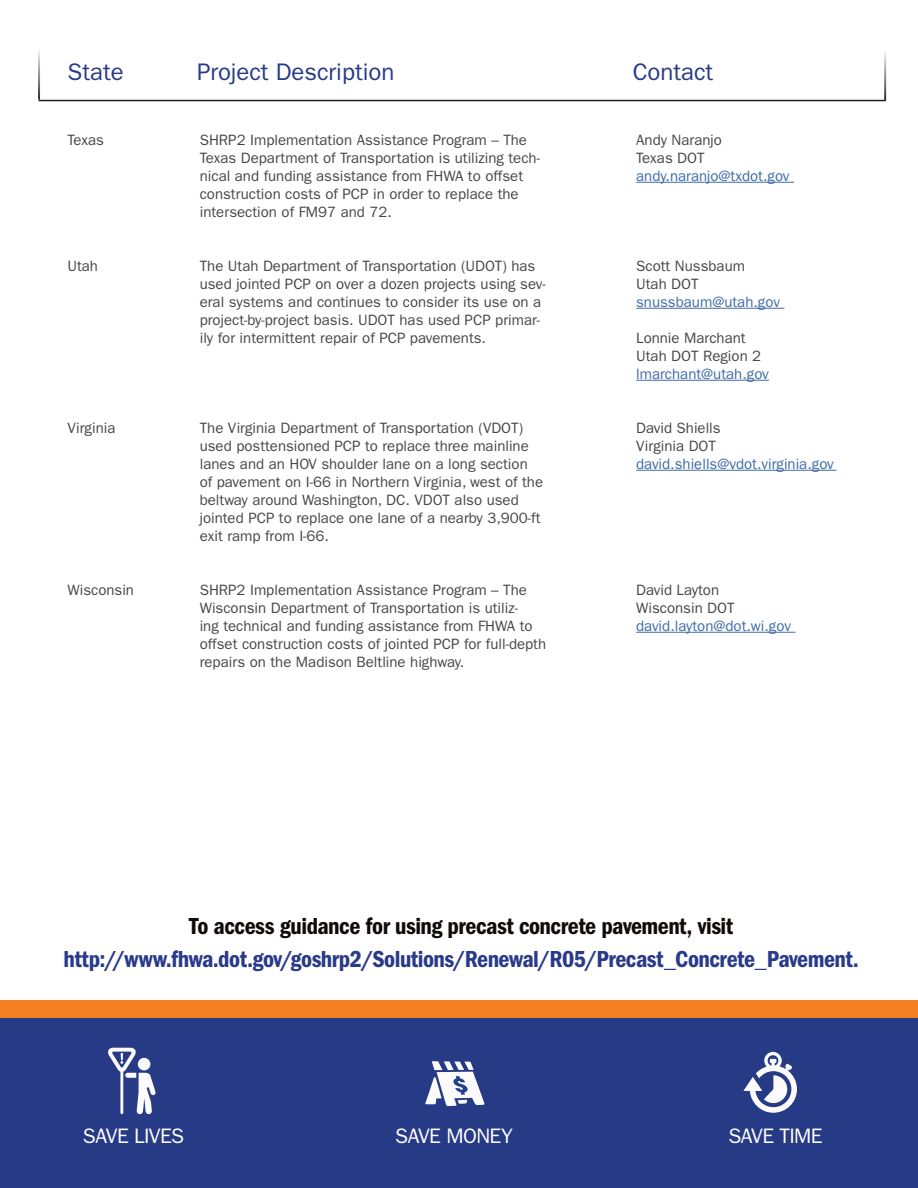
<style>
.page{position:relative;width:918px;height:1188px;background:#fff}
.page>*{position:absolute;margin:0;border:0;box-sizing:border-box;transform-origin:0 0}
.t1{font:24px "ITC Franklin Gothic Std Dm Cd";letter-spacing:-.02em;color:#283a89}
.t2{font:24px "ITC Franklin Gothic Std Dm Cd";letter-spacing:-.025em;color:#100b09}
.t3{font:24px "ITC Franklin Gothic Std";color:#273a86}
.t4{font:21px "ITC Franklin Gothic Std";letter-spacing:-.025em;color:#fff}
.t5{font:15px/18px "ITC Franklin Gothic Std";color:#464748}
.t6{font:15px "ITC Franklin Gothic Std";color:#3f6ba7}
</style>
<div class="page">
<hr style="left:636px;top:182px;width:158px;height:1px;background:#3f6ba7">
<hr style="left:636px;top:308px;width:148px;height:1px;background:#3f6ba7">
<hr style="left:636px;top:380px;width:133px;height:1px;background:#3f6ba7">
<hr style="left:636px;top:470px;width:201px;height:1px;background:#3f6ba7">
<hr style="left:636px;top:632px;width:159px;height:1px;background:#3f6ba7">
<div style="left:0;top:1017px;width:918px;height:171px;background:#273a86"></div>
<svg style="left:743px;top:1052px;width:54px;height:61px"></svg>
<svg style="left:108px;top:1048px;width:48px;height:66px"></svg>
<svg style="left:425px;top:1061px;width:60px;height:45px"></svg>
<hr style="left:39px;top:100px;width:847px;height:1px;background:#231f20">
<div style="left:0;top:1000px;width:918px;height:17px;background:#f58021"></div>
<p class="t3" style="left:68px;top:58px;width:58px">State</p>
<p class="t3" style="left:197px;top:58px;width:199px">Project Description</p>
<p class="t3" style="left:633px;top:58px;width:82px">Contact</p>
<p class="t5" style="left:68px;top:131px;width:38px">Texas</p>
<p class="t5" style="left:200px;top:131px;width:342px">SHRP2 Implementation Assistance Program – The Texas Department of Transportation is utilizing tech&shy;nical and funding assistance from FHWA to offset construction costs of PCP in order to replace the intersection of FM97 and 72.</p>
<p class="t5" style="left:636px;top:131px;width:87px">Andy Naranjo</p>
<p class="t5" style="left:636px;top:149px;width:70px">Texas DOT</p>
<p class="t6" style="left:636px;top:167px;width:155px">andy.naranjo@txdot.gov</p>
<p class="t5" style="left:67px;top:257px;width:32px">Utah</p>
<p class="t5" style="left:200px;top:257px;width:348px">The Utah Department of Transportation (UDOT) has used jointed PCP on over a dozen projects using sev&shy;eral systems and continues to consider its use on a project-by-project basis. UDOT has used PCP primar&shy;ily for intermittent repair of PCP pavements.</p>
<p class="t5" style="left:636px;top:257px;width:110px">Scott Nussbaum</p>
<p class="t5" style="left:636px;top:275px;width:64px">Utah DOT</p>
<p class="t6" style="left:636px;top:293px;width:145px">snussbaum@utah.gov</p>
<p class="t5" style="left:636px;top:329px;width:111px">Lonnie Marchant</p>
<p class="t5" style="left:636px;top:347px;width:127px">Utah DOT Region 2</p>
<p class="t6" style="left:636px;top:365px;width:134px">lmarchant@utah.gov</p>
<p class="t5" style="left:67px;top:419px;width:50px">Virginia</p>
<p class="t5" style="left:200px;top:419px;width:345px">The Virginia Department of Transportation (VDOT) used posttensioned PCP to replace three mainline lanes and an HOV shoulder lane on a long section of pavement on I-66 in Northern Virginia, west of the beltway around Washington, DC. VDOT also used jointed PCP to replace one lane of a nearby 3,900-ft exit ramp from I-66.</p>
<p class="t5" style="left:636px;top:419px;width:86px">David Shiells</p>
<p class="t5" style="left:636px;top:437px;width:81px">Virginia DOT</p>
<p class="t6" style="left:636px;top:455px;width:199px">david.shiells@vdot.virginia.gov</p>
<p class="t5" style="left:67px;top:581px;width:68px">Wisconsin</p>
<p class="t5" style="left:200px;top:581px;width:348px">SHRP2 Implementation Assistance Program – The Wisconsin Department of Transportation is utiliz-<br>ing technical and funding assistance from FHWA to offset construction costs of jointed PCP for full-depth repairs on the Madison Beltline highway.</p>
<p class="t5" style="left:636px;top:581px;width:84px">David Layton</p>
<p class="t5" style="left:636px;top:599px;width:100px">Wisconsin DOT</p>
<p class="t6" style="left:636px;top:617px;width:156px">david.layton@dot.wi.gov</p>
<p class="t2" style="left:189px;top:912px;width:545px">To access guidance for using precast concrete pavement, visit</p>
<p class="t1" style="left:63px;top:945px;width:797px">http://www.fhwa.dot.gov/goshrp2/Solutions/Renewal/R05/Precast_Concrete_Pavement.</p>
<p class="t4" style="left:83px;top:1124px;width:103px">SAVE LIVES</p>
<p class="t4" style="left:395px;top:1124px;width:119px">SAVE MONEY</p>
<p class="t4" style="left:728px;top:1124px;width:96px">SAVE TIME</p>
</div>
